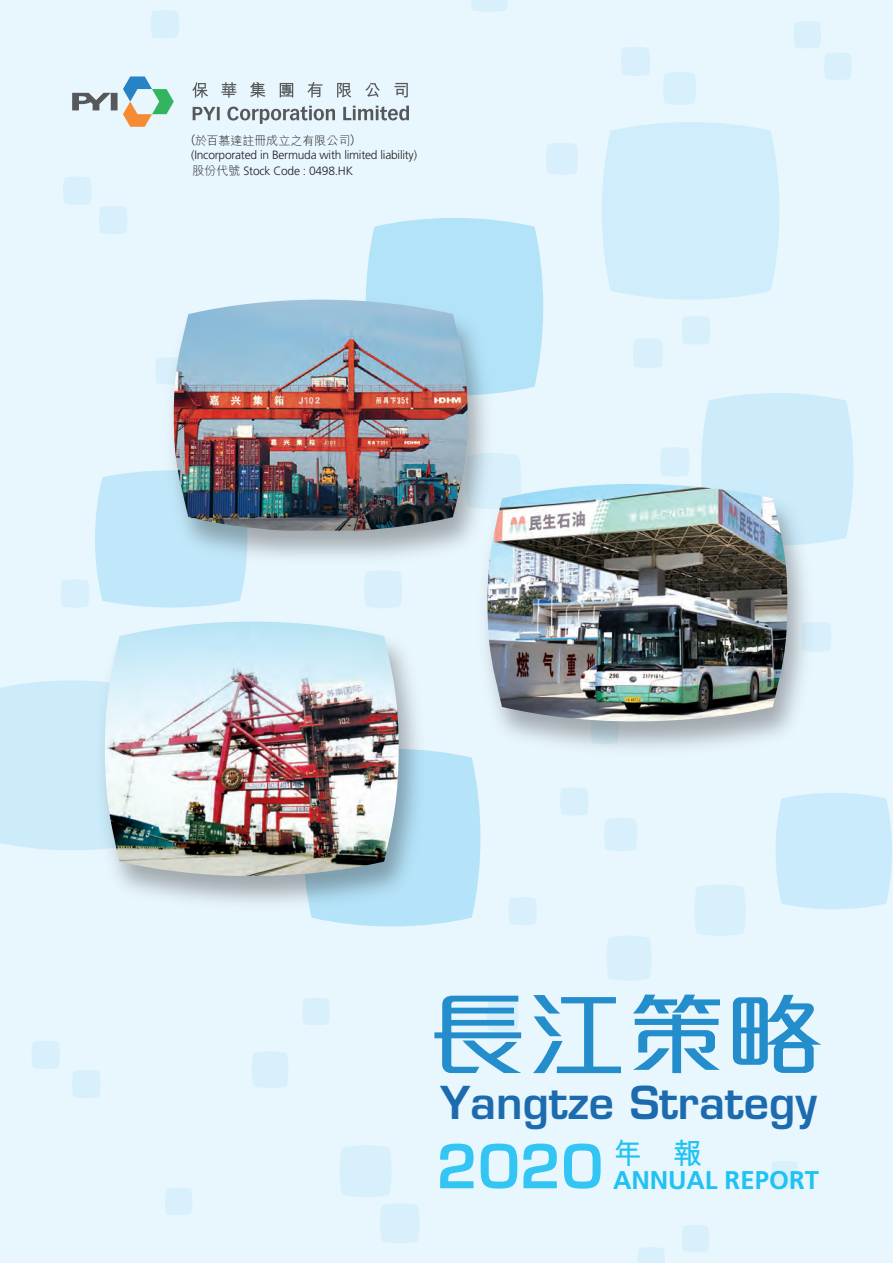
<style>
.page{position:relative;width:893px;height:1263px;background:#e8f6fd}
.page>*{position:absolute;margin:0;border:0;box-sizing:border-box;transform-origin:0 0}
.t1{font:500 89.55px "M Elle HK";color:#248dcc;scale:1.11 1}
.t2{font:600 59.1px "Eurostile LT Std";color:#33c5f3}
.t3{font:600 44.25px "Eurostile LT Std";color:#1c6baf}
.t4{font:700 29.25px "M Hei HK";color:#1fc2f3}
.t5{font:700 25.65px "Frutiger LT Std";color:#1fc2f3}
.t6{font:300 12px/15.9px "Frutiger LT Std";letter-spacing:-.02em;color:#231f20}
.t7{font:300 12px "M Hei HK";color:#231f20}
.s1{font-family:"M Hei HK"}
</style>
<div class="page">
<svg style="left:794px;top:21px;width:58px;height:59px"></svg>
<svg style="left:471px;top:0;width:37px;height:12px"></svg>
<svg style="left:663px;top:72px;width:33px;height:33px"></svg>
<svg style="left:546px;top:143px;width:32px;height:32px"></svg>
<svg style="left:633px;top:339px;width:30px;height:29px"></svg>
<svg style="left:682px;top:316px;width:28px;height:28px"></svg>
<svg style="left:64px;top:580px;width:22px;height:1px"></svg>
<svg style="left:32px;top:1041px;width:28px;height:28px"></svg>
<svg style="left:72px;top:1070px;width:28px;height:28px"></svg>
<svg style="left:151px;top:10px;width:28px;height:28px"></svg>
<svg style="left:63px;top:177px;width:28px;height:28px"></svg>
<svg style="left:99px;top:206px;width:28px;height:28px"></svg>
<svg style="left:621px;top:47px;width:29px;height:29px"></svg>
<svg style="left:660px;top:447px;width:30px;height:27px"></svg>
<svg style="left:604px;top:818px;width:33px;height:33px"></svg>
<svg style="left:560px;top:796px;width:28px;height:20px"></svg>
<svg style="left:365px;top:574px;width:36px;height:7px"></svg>
<svg style="left:302px;top:998px;width:28px;height:27px"></svg>
<div style="left:607px;top:936px;width:44px;height:45px;background:#d7f0fb"></div>
<div style="left:694px;top:885px;width:52px;height:51px;background:#d7f0fb"></div>
<svg style="left:509px;top:897px;width:28px;height:28px"></svg>
<svg style="left:487px;top:1000px;width:31px;height:31px"></svg>
<svg style="left:252px;top:1052px;width:36px;height:36px"></svg>
<div style="left:380px;top:1204px;width:40px;height:39px;background:#d7f0fb"></div>
<svg style="left:638px;top:1247px;width:27px;height:16px"></svg>
<svg style="left:682px;top:1225px;width:27px;height:27px"></svg>
<svg style="left:771px;top:1161px;width:27px;height:27px"></svg>
<div style="left:340px;top:1145px;width:52px;height:52px;background:#d7f0fb"></div>
<svg style="left:165px;top:1188px;width:27px;height:27px"></svg>
<svg style="left:602px;top:122px;width:177px;height:178px;background:#d0edfb"></svg>
<svg style="left:95px;top:474px;width:150px;height:107px;background:#c3e8fa"></svg>
<svg style="left:319px;top:752px;width:161px;height:174px;background:#bae4f9"></svg>
<div style="left:701px;top:393px;width:152px;height:81px;background:#ccecfb"></div>
<div style="left:0;top:681px;width:49px;height:169px;background:#ccecfb"></div>
<div style="left:776px;top:796px;width:116px;height:113px;background:#caebfb"></div>
<svg style="left:366px;top:218px;width:177px;height:172px;background:#b7e4f9"></svg>
<svg style="left:72px;top:76px;width:102px;height:51px"></svg>
<svg style="left:193px;top:106px;width:216px;height:18px"></svg>
<svg style="left:192px;top:82px;width:216px;height:16px"></svg>
<img style="left:121px;top:291px;width:399px;height:283px">
<img style="left:174px;top:300px;width:294px;height:231px">
<img style="left:49px;top:581px;width:394px;height:338px">
<img style="left:105px;top:622px;width:294px;height:254px">
<img style="left:469px;top:474px;width:402px;height:322px">
<img style="left:487px;top:484px;width:300px;height:237px">
<p class="t7" style="left:191px;top:134px;width:165px">(於百慕達註冊成立之有限公司)</p>
<p class="t6" style="left:191px;top:147px;width:227px">(Incorporated in Bermuda with limited liability)<span class="s1">股份代號</span> Stock Code : 0498.HK</p>
<h1 class="t1" style="left:428px;top:990px;width:360px">長江策略</h1>
<h3 class="t3" style="left:441px;top:1075px;width:378px">Yangtze Strategy</h3>
<h3 class="t4" style="left:613px;top:1132px;width:91px">年 報</h3>
<h2 class="t2" style="left:436px;top:1129px;width:168px">2020</h2>
<h3 class="t5" style="left:613px;top:1165px;width:208px">ANNUAL REPORT</h3>
</div>
